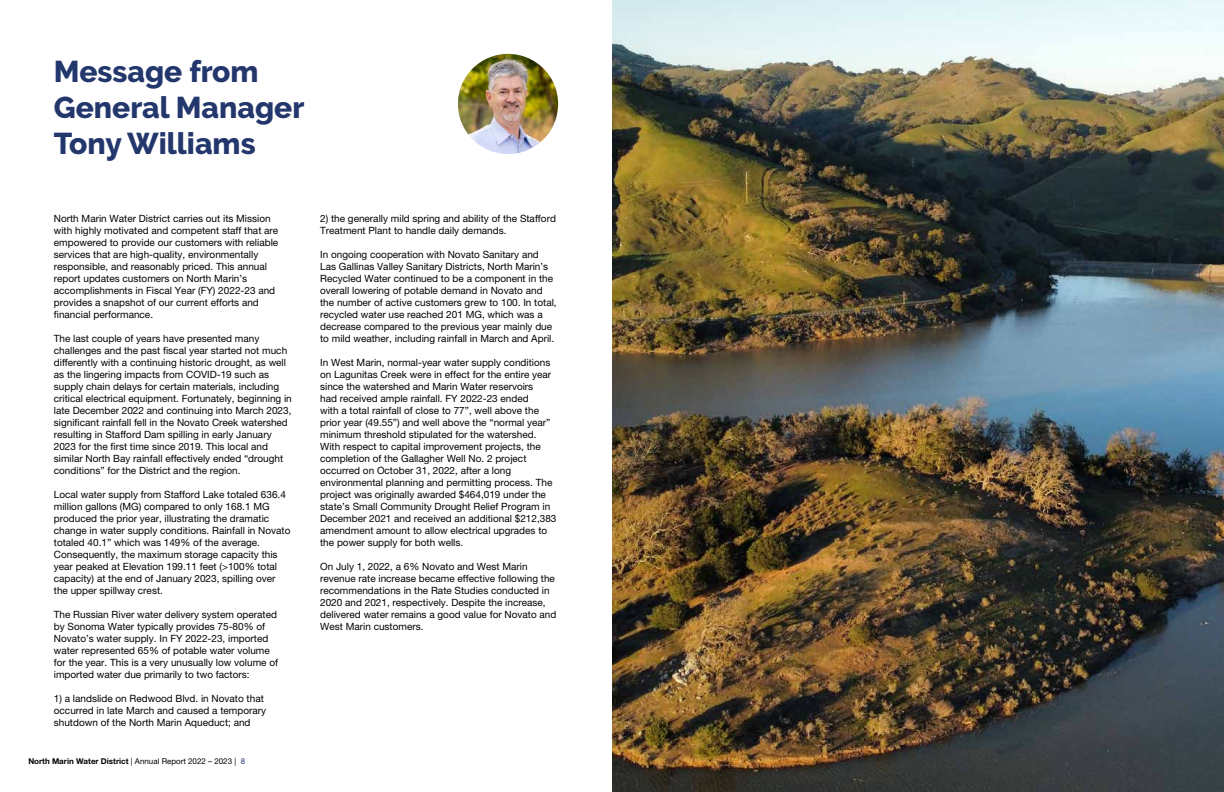
<style>
.page{position:relative;width:1224px;height:792px;background:#fff}
.page>*{position:absolute;margin:0;border:0;box-sizing:border-box;transform-origin:0 0}
.t1{font:800 30px/36px "Raleway";color:#23376d}
.t2{font:10px/12px "Helvetica Neue LT Pro";color:#000}
.t3{font:700 8px "Helvetica Neue LT Pro";color:#000}
.s1{font-weight:400}
.s2{font-weight:400;color:#23376d}
</style>
<div class="page">
<img style="left:612px;top:0;width:612px;height:792px">
<img style="left:458px;top:54px;width:100px;height:100px;border-radius:50px">
<h1 class="t1" style="left:54px;top:54px;width:252px">Message from<br>General Manager<br>Tony Williams</h1>
<p class="t2" style="left:54px;top:212px;width:226px">North Marin Water District carries out its Mission with highly motivated and competent staff that are empowered to provide our customers with reliable services that are high-quality, environmentally responsible, and reasonably priced. This annual report updates customers on North Marin’s accomplishments in Fiscal Year (FY) 2022-23 and provides a snapshot of our current efforts and financial performance.</p>
<p class="t2" style="left:54px;top:332px;width:239px">The last couple of years have presented many challenges and the past fiscal year started not much differently with a continuing historic drought, as well as the lingering impacts from COVID-19 such as supply chain delays for certain materials, including critical electrical equipment. Fortunately, beginning in late December 2022 and continuing into March 2023, significant rainfall fell in the Novato Creek watershed resulting in Stafford Dam spilling in early January 2023 for the first time since 2019. This local and similar North Bay rainfall effectively ended “drought conditions” for the District and the region.</p>
<p class="t2" style="left:54px;top:488px;width:238px">Local water supply from Stafford Lake totaled 636.4 million gallons (MG) compared to only 168.1 MG produced the prior year, illustrating the dramatic change in water supply conditions. Rainfall in Novato totaled 40.1” which was 149% of the average.<br>Consequently, the maximum storage capacity this year peaked at Elevation 199.11 feet (&gt;100% total capacity) at the end of January 2023, spilling over the upper spillway crest.</p>
<p class="t2" style="left:54px;top:608px;width:226px">The Russian River water delivery system operated by Sonoma Water typically provides 75-80% of Novato’s water supply. In FY 2022-23, imported water represented 65% of potable water volume for the year. This is a very unusually low volume of imported water due primarily to two factors:</p>
<p class="t2" style="left:54px;top:692px;width:214px">1) a landslide on Redwood Blvd. in Novato that occurred in late March and caused a temporary shutdown of the North Marin Aqueduct; and</p>
<p class="t3" style="left:28px;top:756px;width:218px">North Marin Water District <span class="s1">| Annual Report 2022 – 2023 |</span> <span class="s2">8</span></p>
<p class="t2" style="left:320px;top:212px;width:237px">2) the generally mild spring and ability of the Stafford<br>Treatment Plant to handle daily demands.</p>
<p class="t2" style="left:320px;top:248px;width:238px">In ongoing cooperation with Novato Sanitary and Las Gallinas Valley Sanitary Districts, North Marin’s Recycled Water continued to be a component in the overall lowering of potable demand in Novato and the number of active customers grew to 100. In total, recycled water use reached 201 MG, which was a decrease compared to the previous year mainly due to mild weather, including rainfall in March and April.</p>
<p class="t2" style="left:320px;top:356px;width:238px">In West Marin, normal-year water supply conditions on Lagunitas Creek were in effect for the entire year since the watershed and Marin Water reservoirs<br>had received ample rainfall. FY 2022-23 ended<br>with a total rainfall of close to 77”, well above the prior year (49.55”) and well above the “normal year” minimum threshold stipulated for the watershed.<br>With respect to capital improvement projects, the completion of the Gallagher Well No. 2 project occurred on October 31, 2022, after a long environmental planning and permitting process. The project was originally awarded $464,019 under the state’s Small Community Drought Relief Program in December 2021 and received an additional $212,383 amendment amount to allow electrical upgrades to the power supply for both wells.</p>
<p class="t2" style="left:320px;top:560px;width:238px">On July 1, 2022, a 6% Novato and West Marin revenue rate increase became effective following the recommendations in the Rate Studies conducted in 2020 and 2021, respectively. Despite the increase, delivered water remains a good value for Novato and West Marin customers.</p>
</div>
